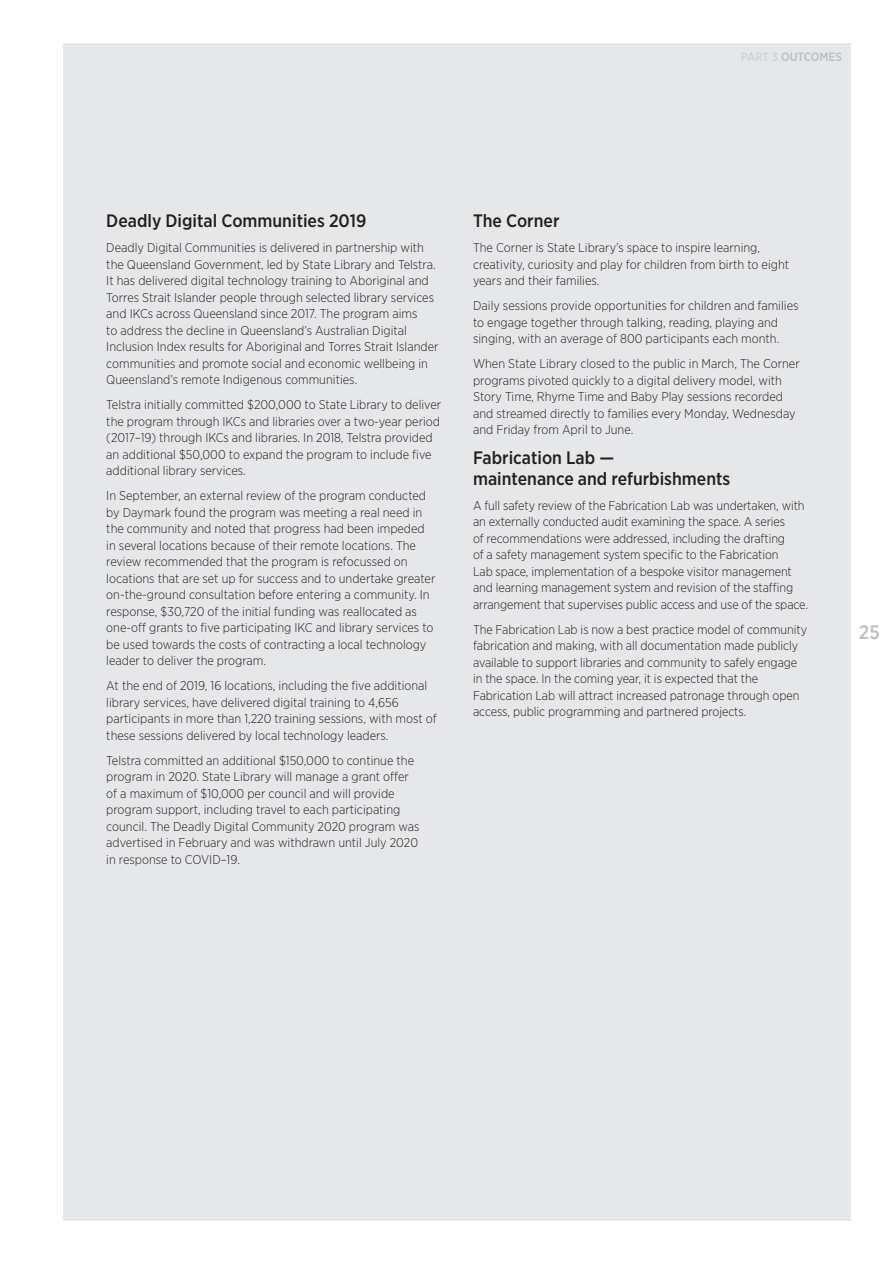
<style>
.page{position:relative;width:893px;height:1263px;background:#fff}
.page>*{position:absolute;margin:0;border:0;box-sizing:border-box;transform-origin:0 0}
.t1{font:500 19.5px "Gotham Narrow";color:#bcbdc0}
.Body_SubSubheading{font:500 18px/21px "Gotham Narrow";color:#231f20}
.Body_Text{font:300 12.75px/16.5px "Gotham Narrow";color:#231f20}
.t2{font:500 12px "Gotham Narrow";color:#bcbdc0}
.s1{color:#d1d2d4}
</style>
<div class="page">
<div style="left:64px;top:43px;width:787px;height:1177px;background:#e6e7e9"></div>
<p class="t2" style="left:741px;top:49px;width:103px"><span class="s1">PART 3</span> OUTCOMES</p>
<p class="Body_SubSubheading" style="left:106px;top:210px;width:262px">Deadly Digital Communities 2019</p>
<p class="Body_Text" style="left:106px;top:239px;width:334px">Deadly Digital Communities is delivered in partnership with the Queensland Government, led by State Library and Telstra.<br>It has delivered digital technology training to Aboriginal and Torres Strait Islander people through selected library services and IKCs across Queensland since 2017. The program aims<br>to address the decline in Queensland’s Australian Digital Inclusion Index results for Aboriginal and Torres Strait Islander communities and promote social and economic wellbeing in Queensland’s remote Indigenous communities.</p>
<p class="Body_Text" style="left:106px;top:396px;width:336px">Telstra initially committed $200,000 to State Library to deliver the program through IKCs and libraries over a two-year period (2017–19) through IKCs and libraries. In 2018, Telstra provided an additional $50,000 to expand the program to include five additional library services.</p>
<p class="Body_Text" style="left:106px;top:487px;width:331px">In September, an external review of the program conducted by Daymark found the program was meeting a real need in the community and noted that progress had been impeded in several locations because of their remote locations. The review recommended that the program is refocussed on locations that are set up for success and to undertake greater on-the-ground consultation before entering a community. In response, $30,720 of the initial funding was reallocated as one-off grants to five participating IKC and library services to be used towards the costs of contracting a local technology leader to deliver the program.</p>
<p class="Body_Text" style="left:106px;top:677px;width:332px">At the end of 2019, 16 locations, including the five additional library services, have delivered digital training to 4,656 participants in more than 1,220 training sessions, with most of these sessions delivered by local technology leaders.</p>
<p class="Body_Text" style="left:106px;top:751px;width:315px">Telstra committed an additional $150,000 to continue the program in 2020. State Library will manage a grant offer of a maximum of $10,000 per council and will provide program support, including travel to each participating council. The Deadly Digital Community 2020 program was advertised in February and was withdrawn until July 2020 in response to COVID–19.</p>
<p class="Body_SubSubheading" style="left:473px;top:210px;width:88px">The Corner</p>
<p class="Body_Text" style="left:473px;top:239px;width:318px">The Corner is State Library’s space to inspire learning, creativity, curiosity and play for children from birth to eight years and their families.</p>
<p class="Body_Text" style="left:473px;top:297px;width:327px">Daily sessions provide opportunities for children and families to engage together through talking, reading, playing and singing, with an average of 800 participants each month.</p>
<p class="Body_Text" style="left:473px;top:355px;width:328px">When State Library closed to the public in March, The Corner programs pivoted quickly to a digital delivery model, with Story Time, Rhyme Time and Baby Play sessions recorded and streamed directly to families every Monday, Wednesday and Friday from April to June.</p>
<p class="Body_SubSubheading" style="left:473px;top:446px;width:259px">Fabrication Lab —<br>maintenance and refurbishments</p>
<p class="Body_Text" style="left:473px;top:496px;width:336px">A full safety review of the Fabrication Lab was undertaken, with an externally conducted audit examining the space. A series<br>of recommendations were addressed, including the drafting<br>of a safety management system specific to the Fabrication<br>Lab space, implementation of a bespoke visitor management and learning management system and revision of the staffing arrangement that supervises public access and use of the space.</p>
<p class="Body_Text" style="left:473px;top:620px;width:336px">The Fabrication Lab is now a best practice model of community fabrication and making, with all documentation made publicly available to support libraries and community to safely engage in the space. In the coming year, it is expected that the Fabrication Lab will attract increased patronage through open access, public programming and partnered projects.</p>
<h1 class="t1" style="left:859px;top:620px;width:22px">25</h1>
</div>
